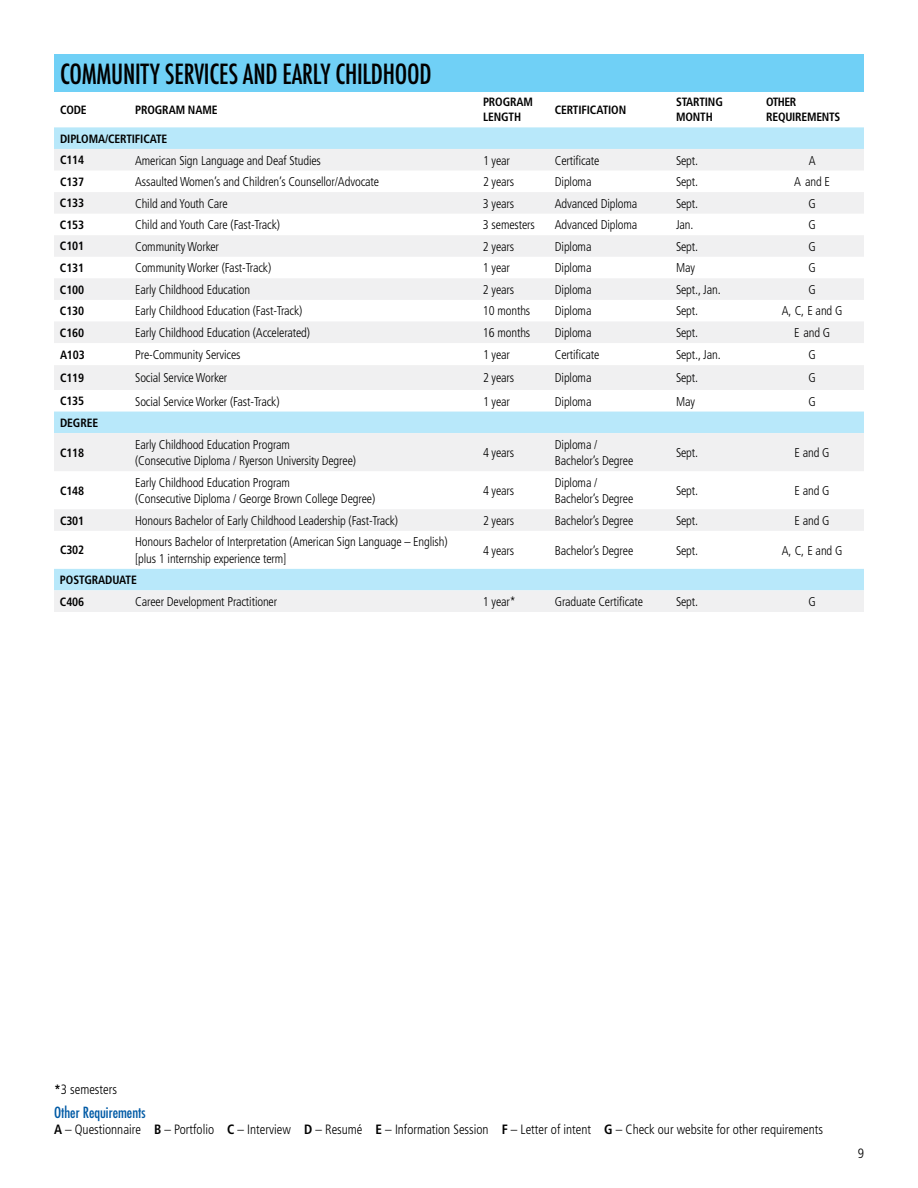
<style>
.page{position:relative;width:918px;height:1188px;background:#fff}
.page>*{position:absolute;margin:0;border:0;box-sizing:border-box;transform-origin:0 0}
.Chart_Title_1_Black{font:500 condensed 27px "Futura";letter-spacing:-.01em;color:#000}
.Title-10-blue{font:condensed 15px "Futura Std";color:#005aa5}
.Body-9-black{font:300 condensed 13.5px "Frutiger LT Std";color:#000}
.Chart_Body_1_Black{font:300 condensed 12.75px/16.5px "Frutiger LT Std";letter-spacing:-.01em;color:#000}
.Chart_Title_2_Black{font:700 condensed 12px/15px "Frutiger LT Std";letter-spacing:-.01em;color:#000}
.s1{font-weight:700}
</style>
<div class="page">
<div style="left:54px;top:54px;width:810px;height:37px;background:#70d0f6"></div>
<div style="left:54px;top:127px;width:810px;height:22px;background:#b8e8fa"></div>
<svg style="left:54px;top:149px;width:810px;height:463px"></svg>
<h2 class="Chart_Title_1_Black" style="left:60px;top:57px;width:373px">COMMUNITY SERVICES AND EARLY CHILDHOOD</h2>
<p class="Chart_Title_2_Black" style="left:60px;top:102px;width:28px">CODE</p>
<p class="Chart_Title_2_Black" style="left:135px;top:102px;width:84px">PROGRAM NAME</p>
<p class="Chart_Title_2_Black" style="left:483px;top:95px;width:51px">PROGRAM<br>LENGTH</p>
<p class="Chart_Title_2_Black" style="left:555px;top:102px;width:73px">CERTIFICATION</p>
<p class="Chart_Title_2_Black" style="left:676px;top:95px;width:48px">STARTING<br>MONTH</p>
<p class="Chart_Title_2_Black" style="left:766px;top:95px;width:76px">OTHER<br>REQUIREMENTS</p>
<p class="Chart_Title_2_Black" style="left:60px;top:131px;width:109px">DIPLOMA/CERTIFICATE</p>
<p class="Chart_Title_2_Black" style="left:60px;top:153px;width:26px">C114</p>
<p class="Chart_Body_1_Black" style="left:135px;top:152px;width:187px">American Sign Language and Deaf Studies</p>
<p class="Chart_Body_1_Black" style="left:483px;top:152px;width:29px">1 year</p>
<p class="Chart_Body_1_Black" style="left:555px;top:152px;width:46px">Certificate</p>
<p class="Chart_Body_1_Black" style="left:676px;top:152px;width:24px">Sept.</p>
<p class="Chart_Body_1_Black" style="left:809px;top:152px;width:8px">A</p>
<p class="Chart_Title_2_Black" style="left:60px;top:174px;width:26px">C137</p>
<p class="Chart_Body_1_Black" style="left:135px;top:174px;width:245px">Assaulted Women’s and Children’s Counsellor/Advocate</p>
<p class="Chart_Body_1_Black" style="left:483px;top:174px;width:33px">2 years</p>
<p class="Chart_Body_1_Black" style="left:555px;top:174px;width:38px">Diploma</p>
<p class="Chart_Body_1_Black" style="left:676px;top:174px;width:24px">Sept.</p>
<p class="Chart_Body_1_Black" style="left:794px;top:174px;width:37px">A and E</p>
<p class="Chart_Title_2_Black" style="left:60px;top:196px;width:26px">C133</p>
<p class="Chart_Body_1_Black" style="left:135px;top:195px;width:94px">Child and Youth Care</p>
<p class="Chart_Body_1_Black" style="left:483px;top:195px;width:33px">3 years</p>
<p class="Chart_Body_1_Black" style="left:555px;top:195px;width:84px">Advanced Diploma</p>
<p class="Chart_Body_1_Black" style="left:676px;top:195px;width:24px">Sept.</p>
<p class="Chart_Body_1_Black" style="left:808px;top:195px;width:9px">G</p>
<p class="Chart_Title_2_Black" style="left:60px;top:217px;width:26px">C153</p>
<p class="Chart_Body_1_Black" style="left:135px;top:217px;width:146px">Child and Youth Care (Fast-Track)</p>
<p class="Chart_Body_1_Black" style="left:483px;top:217px;width:53px">3 semesters</p>
<p class="Chart_Body_1_Black" style="left:555px;top:217px;width:84px">Advanced Diploma</p>
<p class="Chart_Body_1_Black" style="left:676px;top:217px;width:19px">Jan.</p>
<p class="Chart_Body_1_Black" style="left:808px;top:217px;width:9px">G</p>
<p class="Chart_Title_2_Black" style="left:60px;top:239px;width:26px">C101</p>
<p class="Chart_Body_1_Black" style="left:135px;top:238px;width:85px">Community Worker</p>
<p class="Chart_Body_1_Black" style="left:483px;top:238px;width:33px">2 years</p>
<p class="Chart_Body_1_Black" style="left:555px;top:238px;width:38px">Diploma</p>
<p class="Chart_Body_1_Black" style="left:676px;top:238px;width:24px">Sept.</p>
<p class="Chart_Body_1_Black" style="left:808px;top:238px;width:9px">G</p>
<p class="Chart_Title_2_Black" style="left:60px;top:260px;width:26px">C131</p>
<p class="Chart_Body_1_Black" style="left:135px;top:260px;width:138px">Community Worker (Fast-Track)</p>
<p class="Chart_Body_1_Black" style="left:483px;top:260px;width:29px">1 year</p>
<p class="Chart_Body_1_Black" style="left:555px;top:260px;width:38px">Diploma</p>
<p class="Chart_Body_1_Black" style="left:676px;top:260px;width:20px">May</p>
<p class="Chart_Body_1_Black" style="left:808px;top:260px;width:9px">G</p>
<p class="Chart_Title_2_Black" style="left:60px;top:282px;width:26px">C100</p>
<p class="Chart_Body_1_Black" style="left:135px;top:281px;width:116px">Early Childhood Education</p>
<p class="Chart_Body_1_Black" style="left:483px;top:281px;width:33px">2 years</p>
<p class="Chart_Body_1_Black" style="left:555px;top:281px;width:38px">Diploma</p>
<p class="Chart_Body_1_Black" style="left:676px;top:281px;width:46px">Sept., Jan.</p>
<p class="Chart_Body_1_Black" style="left:808px;top:281px;width:9px">G</p>
<p class="Chart_Title_2_Black" style="left:60px;top:304px;width:26px">C130</p>
<p class="Chart_Body_1_Black" style="left:135px;top:303px;width:169px">Early Childhood Education (Fast-Track)</p>
<p class="Chart_Body_1_Black" style="left:483px;top:303px;width:49px">10 months</p>
<p class="Chart_Body_1_Black" style="left:555px;top:303px;width:38px">Diploma</p>
<p class="Chart_Body_1_Black" style="left:676px;top:303px;width:24px">Sept.</p>
<p class="Chart_Body_1_Black" style="left:782px;top:303px;width:62px">A, C, E and G</p>
<p class="Chart_Title_2_Black" style="left:60px;top:325px;width:26px">C160</p>
<p class="Chart_Body_1_Black" style="left:135px;top:325px;width:176px">Early Childhood Education (Accelerated)</p>
<p class="Chart_Body_1_Black" style="left:483px;top:325px;width:49px">16 months</p>
<p class="Chart_Body_1_Black" style="left:555px;top:325px;width:38px">Diploma</p>
<p class="Chart_Body_1_Black" style="left:676px;top:325px;width:24px">Sept.</p>
<p class="Chart_Body_1_Black" style="left:794px;top:325px;width:38px">E and G</p>
<p class="Chart_Title_2_Black" style="left:60px;top:347px;width:26px">A103</p>
<p class="Chart_Body_1_Black" style="left:135px;top:346px;width:107px">Pre-Community Services</p>
<p class="Chart_Body_1_Black" style="left:483px;top:346px;width:29px">1 year</p>
<p class="Chart_Body_1_Black" style="left:555px;top:346px;width:46px">Certificate</p>
<p class="Chart_Body_1_Black" style="left:676px;top:346px;width:46px">Sept., Jan.</p>
<p class="Chart_Body_1_Black" style="left:808px;top:346px;width:9px">G</p>
<p class="Chart_Title_2_Black" style="left:60px;top:370px;width:26px">C119</p>
<p class="Chart_Body_1_Black" style="left:135px;top:370px;width:94px">Social Service Worker</p>
<p class="Chart_Body_1_Black" style="left:483px;top:370px;width:33px">2 years</p>
<p class="Chart_Body_1_Black" style="left:555px;top:370px;width:38px">Diploma</p>
<p class="Chart_Body_1_Black" style="left:676px;top:370px;width:24px">Sept.</p>
<p class="Chart_Body_1_Black" style="left:808px;top:370px;width:9px">G</p>
<p class="Chart_Title_2_Black" style="left:60px;top:394px;width:26px">C135</p>
<p class="Chart_Body_1_Black" style="left:135px;top:393px;width:146px">Social Service Worker (Fast-Track)</p>
<p class="Chart_Body_1_Black" style="left:483px;top:393px;width:29px">1 year</p>
<p class="Chart_Body_1_Black" style="left:555px;top:393px;width:38px">Diploma</p>
<p class="Chart_Body_1_Black" style="left:676px;top:393px;width:20px">May</p>
<p class="Chart_Body_1_Black" style="left:808px;top:393px;width:9px">G</p>
<p class="Chart_Title_2_Black" style="left:60px;top:415px;width:40px">DEGREE</p>
<p class="Chart_Title_2_Black" style="left:60px;top:445px;width:26px">C118</p>
<p class="Chart_Body_1_Black" style="left:135px;top:436px;width:222px">Early Childhood Education Program<br>(Consecutive Diploma / Ryerson University Degree)</p>
<p class="Chart_Body_1_Black" style="left:483px;top:444px;width:33px">4 years</p>
<p class="Chart_Body_1_Black" style="left:555px;top:436px;width:80px">Diploma /<br>Bachelor’s Degree</p>
<p class="Chart_Body_1_Black" style="left:676px;top:444px;width:24px">Sept.</p>
<p class="Chart_Body_1_Black" style="left:795px;top:444px;width:36px">E and G</p>
<p class="Chart_Title_2_Black" style="left:60px;top:483px;width:26px">C148</p>
<p class="Chart_Body_1_Black" style="left:135px;top:474px;width:242px">Early Childhood Education Program<br>(Consecutive Diploma / George Brown College Degree)</p>
<p class="Chart_Body_1_Black" style="left:483px;top:483px;width:33px">4 years</p>
<p class="Chart_Body_1_Black" style="left:555px;top:474px;width:80px">Diploma /<br>Bachelor’s Degree</p>
<p class="Chart_Body_1_Black" style="left:676px;top:483px;width:24px">Sept.</p>
<p class="Chart_Body_1_Black" style="left:795px;top:483px;width:36px">E and G</p>
<p class="Chart_Title_2_Black" style="left:60px;top:513px;width:26px">C301</p>
<p class="Chart_Body_1_Black" style="left:135px;top:512px;width:264px">Honours Bachelor of Early Childhood Leadership (Fast-Track)</p>
<p class="Chart_Body_1_Black" style="left:483px;top:512px;width:33px">2 years</p>
<p class="Chart_Body_1_Black" style="left:555px;top:512px;width:80px">Bachelor’s Degree</p>
<p class="Chart_Body_1_Black" style="left:676px;top:512px;width:24px">Sept.</p>
<p class="Chart_Body_1_Black" style="left:795px;top:512px;width:36px">E and G</p>
<p class="Chart_Title_2_Black" style="left:60px;top:543px;width:26px">C302</p>
<p class="Chart_Body_1_Black" style="left:135px;top:534px;width:314px">Honours Bachelor of Interpretation (American Sign Language – English) [plus 1 internship experience term]</p>
<p class="Chart_Body_1_Black" style="left:483px;top:542px;width:33px">4 years</p>
<p class="Chart_Body_1_Black" style="left:555px;top:542px;width:80px">Bachelor’s Degree</p>
<p class="Chart_Body_1_Black" style="left:676px;top:542px;width:24px">Sept.</p>
<p class="Chart_Body_1_Black" style="left:782px;top:542px;width:62px">A, C, E and G</p>
<p class="Chart_Title_2_Black" style="left:60px;top:573px;width:78px">POSTGRADUATE</p>
<p class="Chart_Title_2_Black" style="left:60px;top:594px;width:26px">C406</p>
<p class="Chart_Body_1_Black" style="left:135px;top:594px;width:144px">Career Development Practitioner</p>
<p class="Chart_Body_1_Black" style="left:483px;top:594px;width:34px">1 year*</p>
<p class="Chart_Body_1_Black" style="left:555px;top:594px;width:90px">Graduate Certificate</p>
<p class="Chart_Body_1_Black" style="left:676px;top:594px;width:24px">Sept.</p>
<p class="Chart_Body_1_Black" style="left:808px;top:594px;width:9px">G</p>
<p class="Body-9-black" style="left:54px;top:1081px;width:65px"><span class="s1">*</span>3 semesters</p>
<p class="Title-10-blue" style="left:54px;top:1103px;width:93px">Other Requirements</p>
<p class="Body-9-black" style="left:54px;top:1122px;width:771px"><span class="s1">A</span> – Questionnaire <span class="s1">B</span> – Portfolio <span class="s1">C</span> – Interview <span class="s1">D</span> – Resumé <span class="s1">E</span> – Information Session <span class="s1">F</span> – Letter of intent <span class="s1">G</span> – Check our website for other requirements</p>
<p class="Body-9-black" style="left:858px;top:1145px;width:8px">9</p>
</div>
